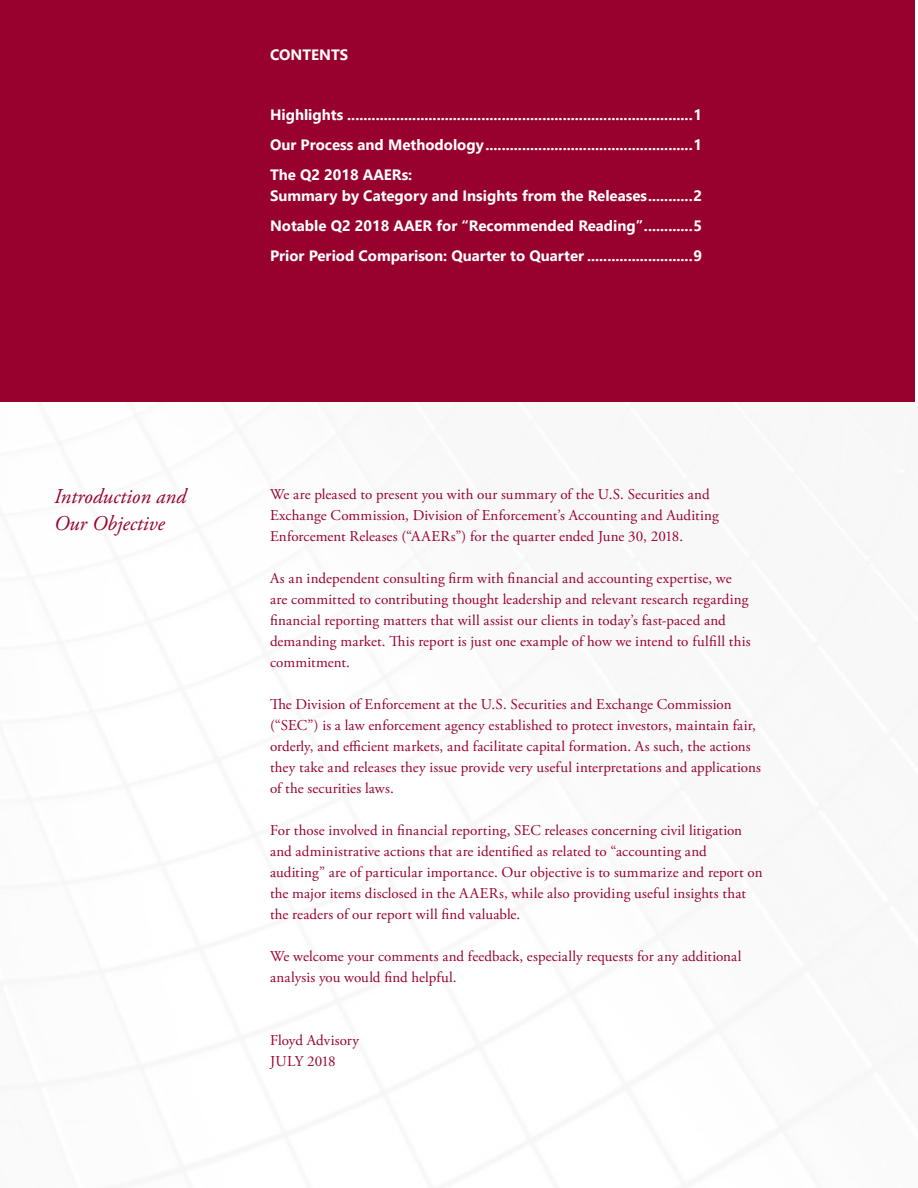
<style>
.page{position:relative;width:918px;height:1188px;background:#fff}
.page>*{position:absolute;margin:0;border:0;box-sizing:border-box;transform-origin:0 0}
.t1{font:italic 21px/27px "Adobe Garamond Pro";color:#98012d}
.t2{font:15px/21px "Adobe Garamond Pro";letter-spacing:.01em;color:#98012d}
.t3{font:700 15px/21px "Segoe UI";color:#fff}
.t4{font:15px "Adobe Garamond Pro";letter-spacing:-.015em;color:#98012d}
</style>
<div class="page">
<div style="left:0;top:0;width:915px;height:402px;background:#98012d"></div>
<p class="t3" style="left:270px;top:43px;width:80px">CONTENTS</p>
<p class="t3" style="left:270px;top:103px;width:433px">Highlights .....................................................................................1</p>
<p class="t3" style="left:270px;top:133px;width:433px">Our Process and Methodology...................................................1</p>
<p class="t3" style="left:270px;top:163px;width:433px">The Q2 2018 AAERs:<br>Summary by Category and Insights from the Releases...........2</p>
<p class="t3" style="left:270px;top:214px;width:433px">Notable Q2 2018 AAER for “Recommended Reading”............5</p>
<p class="t3" style="left:270px;top:244px;width:433px">Prior Period Comparison: Quarter to Quarter ..........................9</p>
<p class="t1" style="left:54px;top:484px;width:134px">Introduction and<br>Our Objective</p>
<p class="t2" style="left:270px;top:484px;width:451px">We are pleased to present you with our summary of the U.S. Securities and<br>Exchange Commission, Division of Enforcement’s Accounting and Auditing<br>Enforcement Releases (“AAERs”) for the quarter ended June 30, 2018.</p>
<p class="t2" style="left:270px;top:568px;width:482px">As an independent consulting firm with financial and accounting expertise, we are committed to contributing thought leadership and relevant research regarding financial reporting matters that will assist our clients in today’s fast-paced and demanding market. This report is just one example of how we intend to fulfill this commitment.</p>
<p class="t2" style="left:270px;top:694px;width:493px">The Division of Enforcement at the U.S. Securities and Exchange Commission (“SEC”) is a law enforcement agency established to protect investors, maintain fair, orderly, and efficient markets, and facilitate capital formation. As such, the actions they take and releases they issue provide very useful interpretations and applications of the securities laws.</p>
<p class="t2" style="left:270px;top:820px;width:494px">For those involved in financial reporting, SEC releases concerning civil litigation and administrative actions that are identified as related to “accounting and auditing” are of particular importance. Our objective is to summarize and report on the major items disclosed in the AAERs, while also providing useful insights that the readers of our report will find valuable.</p>
<p class="t2" style="left:270px;top:946px;width:473px">We welcome your comments and feedback, especially requests for any additional analysis you would find helpful.</p>
<p class="t2" style="left:270px;top:1030px;width:90px">Floyd Advisory</p>
<p class="t4" style="left:270px;top:1052px;width:67px">JULY 2018</p>
</div>
